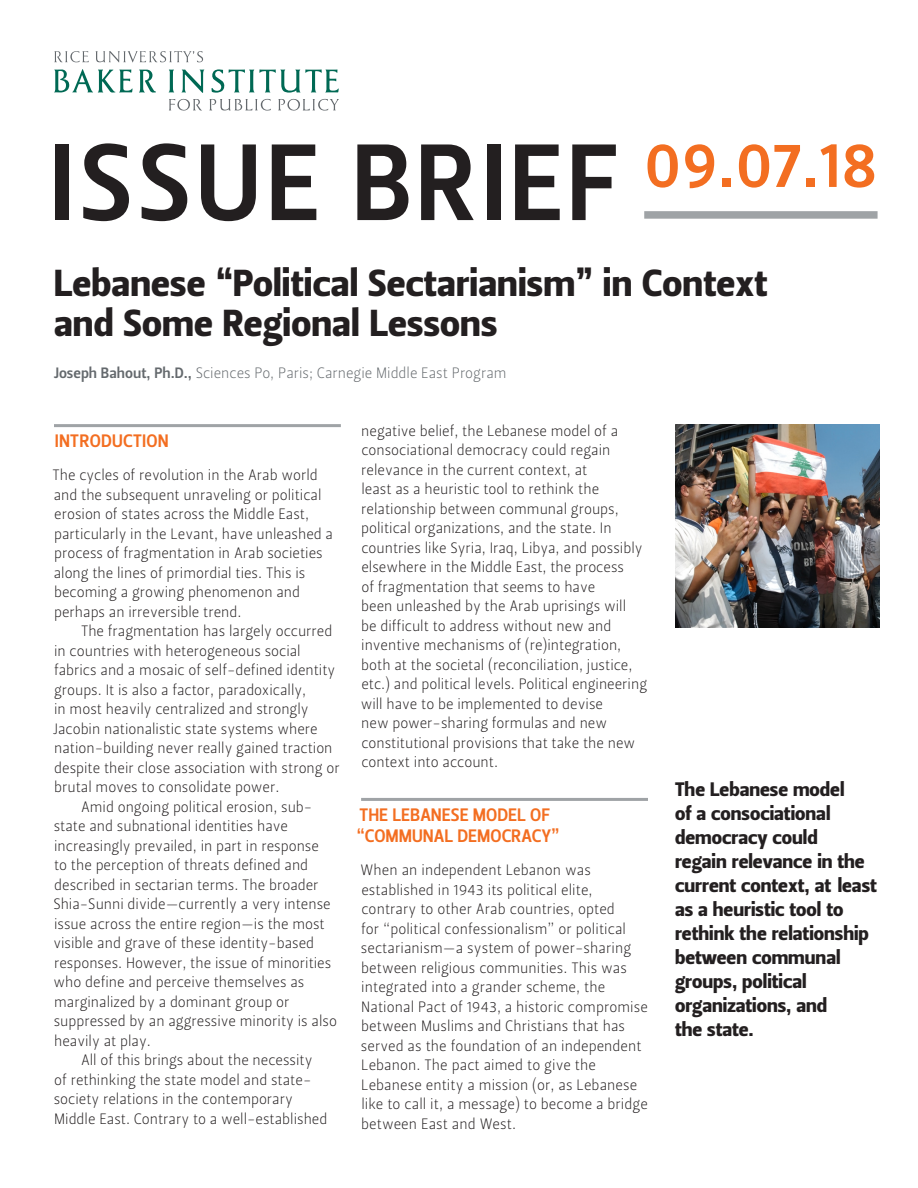
<style>
.page{position:relative;width:918px;height:1188px;background:#fff}
.page>*{position:absolute;margin:0;border:0;box-sizing:border-box;transform-origin:0 0}
.Body_text___Hanging{font:108px "Leitura Sans Grot 3";letter-spacing:.05em;color:#231f20}
.Body_text___Hanging-2{font:64.5px "Leitura Sans Grot 3";color:#f36e21;scale:.95 1}
.body_text{font:37.5px/40.5px "Leitura Sans Grot 4";letter-spacing:.005em;color:#231f20}
.Paragraph_Style_2{font:19.5px/24px "Leitura Sans Grot 4";color:#231f20}
.section_heading{font:18px/21px "Leitura Sans Grot 3";color:#f36e21}
.body_text-2{font:15px/19.5px "Leitura Sans Grot 1";color:#231f20}
.body_text-3{font:15px "Leitura Sans Grot 1";color:#64696d}
.s1{font-family:"Leitura Sans Grot 3"}
</style>
<div class="page">
<svg style="left:54px;top:69px;width:79px;height:24px"></svg>
<svg style="left:139px;top:69px;width:17px;height:24px"></svg>
<svg style="left:169px;top:70px;width:5px;height:22px"></svg>
<svg style="left:181px;top:69px;width:23px;height:24px"></svg>
<svg style="left:211px;top:69px;width:128px;height:24px"></svg>
<svg style="left:54px;top:51px;width:35px;height:11px"></svg>
<svg style="left:96px;top:51px;width:107px;height:12px"></svg>
<svg style="left:169px;top:99px;width:33px;height:12px"></svg>
<svg style="left:209px;top:99px;width:62px;height:12px"></svg>
<svg style="left:278px;top:99px;width:61px;height:12px"></svg>
<hr style="left:54px;top:424px;width:287px;height:3px;background:#9fa3a6">
<hr style="left:361px;top:798px;width:287px;height:3px;background:#9fa3a6">
<div style="left:644px;top:211px;width:234px;height:8px;background:#9fa3a6"></div>
<img style="left:676px;top:424px;width:203px;height:203px">
<p class="Body_text___Hanging" style="left:50px;top:120px;width:569px">ISSUE BRIEF</p>
<p class="Body_text___Hanging-2" style="left:644px;top:127px;width:247px">09.07.18</p>
<p class="body_text" style="left:54px;top:263px;width:715px">Lebanese “Political Sectarianism” in Context and Some Regional Lessons</p>
<p class="body_text-3" style="left:54px;top:364px;width:454px"><span class="s1">Joseph Bahout, Ph.D.,</span> Sciences Po, Paris; Carnegie Middle East Program</p>
<p class="section_heading" style="left:55px;top:431px;width:116px">INTRODUCTION</p>
<p class="body_text-2" style="left:52px;top:466px;width:282px">The cycles of revolution in the Arab world and the subsequent unraveling or political erosion of states across the Middle East, particularly in the Levant, have unleashed a process of fragmentation in Arab societies along the lines of primordial ties. This is becoming a growing phenomenon and perhaps an irreversible trend.</p>
<p class="body_text-2" style="left:53px;top:622px;width:288px;text-indent:28px">The fragmentation has largely occurred in countries with heterogeneous social fabrics and a mosaic of self-defined identity groups. It is also a factor, paradoxically,<br>in most heavily centralized and strongly Jacobin nationalistic state systems where nation-building never really gained traction despite their close association with strong or brutal moves to consolidate power.</p>
<p class="body_text-2" style="left:53px;top:797px;width:285px;text-indent:28px">Amid ongoing political erosion, sub&shy;state and subnational identities have increasingly prevailed, in part in response<br>to the perception of threats defined and described in sectarian terms. The broader Shia-Sunni divide—currently a very intense issue across the entire region—is the most visible and grave of these identity-based responses. However, the issue of minorities who define and perceive themselves as marginalized by a dominant group or suppressed by an aggressive minority is also heavily at play.</p>
<p class="body_text-2" style="left:54px;top:1051px;width:275px;text-indent:27px">All of this brings about the necessity of rethinking the state model and state&shy;society relations in the contemporary Middle East. Contrary to a well-established</p>
<p class="body_text-2" style="left:361px;top:421px;width:288px">negative belief, the Lebanese model of a consociational democracy could regain relevance in the current context, at<br>least as a heuristic tool to rethink the relationship between communal groups, political organizations, and the state. In countries like Syria, Iraq, Libya, and possibly elsewhere in the Middle East, the process<br>of fragmentation that seems to have<br>been unleashed by the Arab uprisings will<br>be difficult to address without new and inventive mechanisms of (re)integration, both at the societal (reconciliation, justice, etc.) and political levels. Political engineering will have to be implemented to devise<br>new power-sharing formulas and new constitutional provisions that take the new context into account.</p>
<p class="section_heading" style="left:356px;top:805px;width:205px">THE LEBANESE MODEL OF “COMMUNAL DEMOCRACY”</p>
<p class="body_text-2" style="left:361px;top:861px;width:289px">When an independent Lebanon was established in 1943 its political elite, contrary to other Arab countries, opted<br>for “political confessionalism” or political sectarianism—a system of power-sharing between religious communities. This was integrated into a grander scheme, the National Pact of 1943, a historic compromise between Muslims and Christians that has served as the foundation of an independent Lebanon. The pact aimed to give the Lebanese entity a mission (or, as Lebanese like to call it, a message) to become a bridge between East and West.</p>
<p class="Paragraph_Style_2" style="left:675px;top:777px;width:203px">The Lebanese model<br>of a consociational democracy could<br>regain relevance in the current context, at least as a heuristic tool to rethink the relationship between communal groups, political organizations, and<br>the state.</p>
</div>
